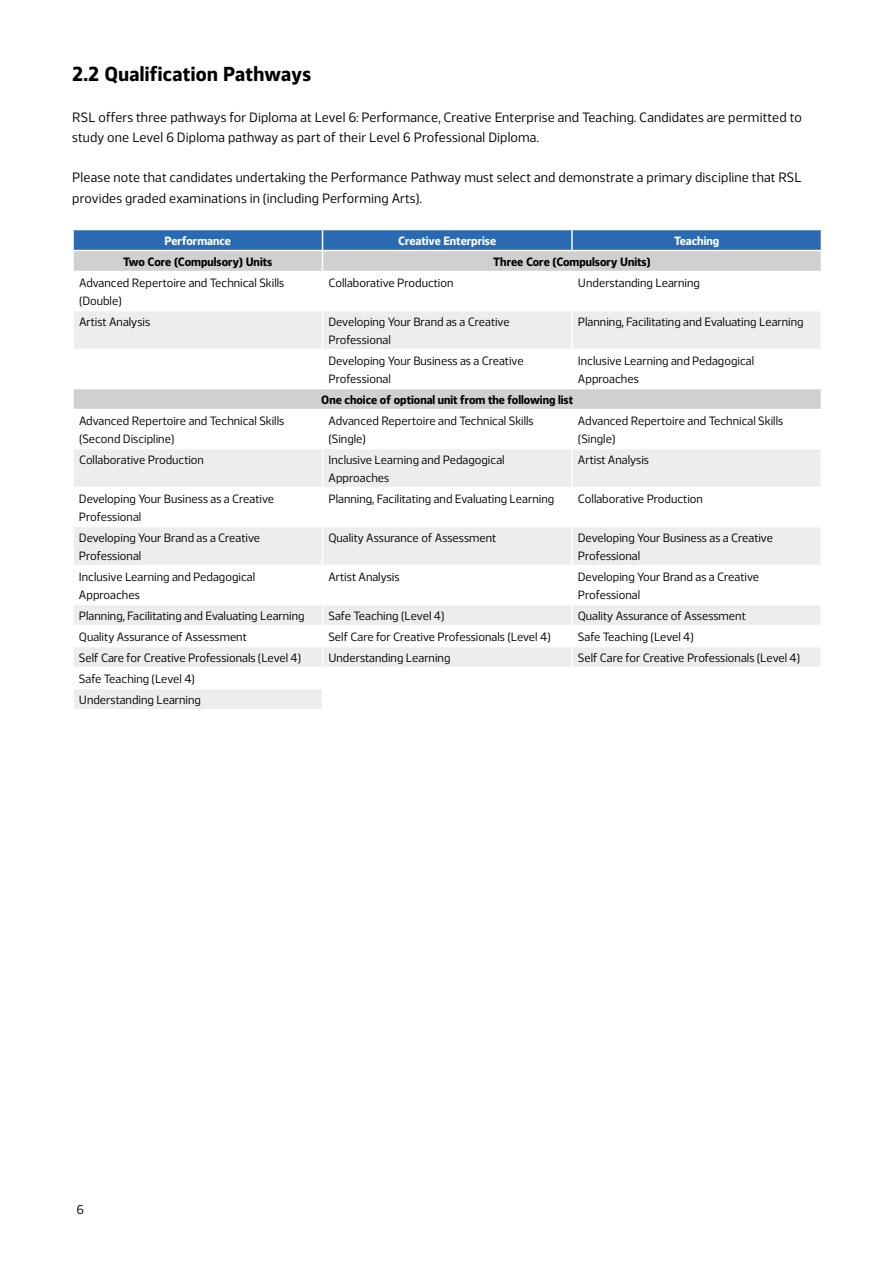
<style>
.page{position:relative;width:893px;height:1263px;background:#fff}
.page>*{position:absolute;margin:0;border:0;box-sizing:border-box;transform-origin:0 0}
.t1{font:700 20.25px "Webnar";letter-spacing:.02em;color:#000}
.t2{font:13.5px/20.2px "Webnar";letter-spacing:.01em;color:#000}
.t3{font:12.75px "Webnar";color:#000}
.t4{font:12px/18px "Webnar";color:#000}
.t5{font:700 12px "Webnar";color:#000}
.t6{font:700 12px "Webnar";color:#fff}
</style>
<div class="page">
<svg style="left:74px;top:311px;width:747px;height:398px"></svg>
<div style="left:73px;top:388px;width:748px;height:22px;background:#d0d0d0"></div>
<svg style="left:73px;top:230px;width:749px;height:41px;background:#84a2c4"></svg>
<hr style="left:322px;top:311px;width:1px;height:38px;background:#fff">
<hr style="left:571px;top:311px;width:2px;height:38px;background:#fff">
<hr style="left:72px;top:349px;width:250px;height:1px;background:#fff">
<hr style="left:322px;top:349px;width:250px;height:1px;background:#fff">
<hr style="left:322px;top:350px;width:1px;height:38px;background:#fff">
<hr style="left:572px;top:349px;width:250px;height:1px;background:#fff">
<hr style="left:571px;top:350px;width:2px;height:38px;background:#fff">
<hr style="left:72px;top:388px;width:250px;height:1px;background:#fff">
<hr style="left:72px;top:389px;width:2px;height:20px;background:#fff">
<hr style="left:322px;top:388px;width:250px;height:1px;background:#fff">
<hr style="left:572px;top:388px;width:250px;height:1px;background:#fff">
<hr style="left:72px;top:409px;width:250px;height:1px;background:#fff">
<hr style="left:322px;top:409px;width:250px;height:1px;background:#fff">
<hr style="left:322px;top:410px;width:1px;height:38px;background:#fff">
<hr style="left:572px;top:409px;width:250px;height:1px;background:#fff">
<hr style="left:571px;top:410px;width:2px;height:38px;background:#fff">
<hr style="left:72px;top:448px;width:250px;height:1px;background:#fff">
<hr style="left:322px;top:448px;width:250px;height:1px;background:#fff">
<hr style="left:322px;top:449px;width:1px;height:38px;background:#fff">
<hr style="left:572px;top:448px;width:250px;height:1px;background:#fff">
<hr style="left:571px;top:449px;width:2px;height:38px;background:#fff">
<hr style="left:72px;top:487px;width:250px;height:1px;background:#fff">
<hr style="left:322px;top:487px;width:250px;height:1px;background:#fff">
<hr style="left:322px;top:488px;width:1px;height:38px;background:#fff">
<hr style="left:572px;top:487px;width:250px;height:1px;background:#fff">
<hr style="left:571px;top:488px;width:2px;height:38px;background:#fff">
<hr style="left:72px;top:526px;width:250px;height:1px;background:#fff">
<hr style="left:322px;top:526px;width:250px;height:1px;background:#fff">
<hr style="left:322px;top:527px;width:1px;height:38px;background:#fff">
<hr style="left:572px;top:526px;width:250px;height:1px;background:#fff">
<hr style="left:571px;top:527px;width:2px;height:38px;background:#fff">
<hr style="left:72px;top:565px;width:250px;height:1px;background:#fff">
<hr style="left:322px;top:565px;width:250px;height:1px;background:#fff">
<hr style="left:322px;top:566px;width:1px;height:38px;background:#fff">
<hr style="left:572px;top:565px;width:250px;height:1px;background:#fff">
<hr style="left:571px;top:566px;width:2px;height:38px;background:#fff">
<hr style="left:72px;top:604px;width:250px;height:1px;background:#fff">
<hr style="left:322px;top:604px;width:250px;height:1px;background:#fff">
<hr style="left:572px;top:604px;width:250px;height:1px;background:#fff">
<hr style="left:571px;top:605px;width:2px;height:20px;background:#fff">
<hr style="left:72px;top:625px;width:250px;height:1px;background:#fff">
<hr style="left:322px;top:625px;width:250px;height:1px;background:#fff">
<hr style="left:572px;top:625px;width:250px;height:1px;background:#fff">
<hr style="left:571px;top:626px;width:2px;height:20px;background:#fff">
<hr style="left:72px;top:646px;width:250px;height:1px;background:#fff">
<hr style="left:322px;top:646px;width:250px;height:1px;background:#fff">
<hr style="left:572px;top:646px;width:250px;height:1px;background:#fff">
<hr style="left:571px;top:647px;width:2px;height:20px;background:#fff">
<hr style="left:72px;top:667px;width:250px;height:1px;background:#fff">
<hr style="left:322px;top:667px;width:250px;height:1px;background:#fff">
<hr style="left:572px;top:667px;width:250px;height:1px;background:#fff">
<hr style="left:571px;top:668px;width:2px;height:20px;background:#fff">
<hr style="left:72px;top:688px;width:250px;height:1px;background:#fff">
<hr style="left:322px;top:688px;width:250px;height:1px;background:#fff">
<svg style="left:322px;top:605px;width:1px;height:104px"></svg>
<hr style="left:572px;top:688px;width:250px;height:1px;background:#fff">
<hr style="left:571px;top:689px;width:2px;height:20px;background:#fff">
<h1 class="t1" style="left:72px;top:58px;width:240px">2.2 Qualification Pathways</h1>
<p class="t2" style="left:72px;top:106px;width:731px">RSL offers three pathways for Diploma at Level 6: Performance, Creative Enterprise and Teaching. Candidates are permitted to study one Level 6 Diploma pathway as part of their Level 6 Professional Diploma.</p>
<p class="t2" style="left:72px;top:166px;width:731px">Please note that candidates undertaking the Performance Pathway must select and demonstrate a primary discipline that RSL provides graded examinations in (including Performing Arts).</p>
<p class="t6" style="left:164px;top:231px;width:68px">Performance</p>
<p class="t6" style="left:398px;top:231px;width:99px">Creative Enterprise</p>
<p class="t6" style="left:674px;top:231px;width:47px">Teaching</p>
<p class="t5" style="left:123px;top:252px;width:151px">Two Core (Compulsory) Units</p>
<p class="t5" style="left:493px;top:252px;width:159px">Three Core (Compulsory Units)</p>
<p class="t4" style="left:79px;top:272px;width:207px">Advanced Repertoire and Technical Skills (Double)</p>
<p class="t4" style="left:328px;top:272px;width:127px">Collaborative Production</p>
<p class="t4" style="left:578px;top:272px;width:124px">Understanding Learning</p>
<p class="t4" style="left:79px;top:311px;width:73px">Artist Analysis</p>
<p class="t4" style="left:328px;top:311px;width:183px">Developing Your Brand as a Creative<br>Professional</p>
<p class="t4" style="left:578px;top:311px;width:227px">Planning, Facilitating and Evaluating Learning</p>
<p class="t4" style="left:328px;top:350px;width:197px">Developing Your Business as a Creative<br>Professional</p>
<p class="t4" style="left:578px;top:350px;width:178px">Inclusive Learning and Pedagogical<br>Approaches</p>
<p class="t5" style="left:321px;top:390px;width:253px">One choice of optional unit from the following list</p>
<p class="t4" style="left:79px;top:410px;width:207px">Advanced Repertoire and Technical Skills (Second Discipline)</p>
<p class="t4" style="left:328px;top:410px;width:207px">Advanced Repertoire and Technical Skills (Single)</p>
<p class="t4" style="left:578px;top:410px;width:207px">Advanced Repertoire and Technical Skills (Single)</p>
<p class="t4" style="left:79px;top:449px;width:127px">Collaborative Production</p>
<p class="t4" style="left:328px;top:449px;width:178px">Inclusive Learning and Pedagogical<br>Approaches</p>
<p class="t4" style="left:578px;top:449px;width:73px">Artist Analysis</p>
<p class="t4" style="left:79px;top:488px;width:197px">Developing Your Business as a Creative<br>Professional</p>
<p class="t4" style="left:328px;top:488px;width:227px">Planning, Facilitating and Evaluating Learning</p>
<p class="t4" style="left:578px;top:488px;width:127px">Collaborative Production</p>
<p class="t4" style="left:79px;top:527px;width:183px">Developing Your Brand as a Creative<br>Professional</p>
<p class="t4" style="left:328px;top:527px;width:169px">Quality Assurance of Assessment</p>
<p class="t4" style="left:578px;top:527px;width:197px">Developing Your Business as a Creative<br>Professional</p>
<p class="t4" style="left:79px;top:566px;width:178px">Inclusive Learning and Pedagogical<br>Approaches</p>
<p class="t4" style="left:328px;top:566px;width:73px">Artist Analysis</p>
<p class="t4" style="left:578px;top:566px;width:183px">Developing Your Brand as a Creative<br>Professional</p>
<p class="t4" style="left:79px;top:605px;width:227px">Planning, Facilitating and Evaluating Learning</p>
<p class="t4" style="left:328px;top:605px;width:118px">Safe Teaching (Level 4)</p>
<p class="t4" style="left:578px;top:605px;width:169px">Quality Assurance of Assessment</p>
<p class="t4" style="left:79px;top:626px;width:169px">Quality Assurance of Assessment</p>
<p class="t4" style="left:328px;top:626px;width:224px">Self Care for Creative Professionals (Level 4)</p>
<p class="t4" style="left:578px;top:626px;width:118px">Safe Teaching (Level 4)</p>
<p class="t4" style="left:79px;top:647px;width:224px">Self Care for Creative Professionals (Level 4)</p>
<p class="t4" style="left:328px;top:647px;width:124px">Understanding Learning</p>
<p class="t4" style="left:578px;top:647px;width:224px">Self Care for Creative Professionals (Level 4)</p>
<p class="t4" style="left:79px;top:667px;width:124px;line-height:21px">Safe Teaching (Level 4)<br>Understanding Learning</p>
<p class="t3" style="left:77px;top:1200px;width:9px">6</p>
</div>
